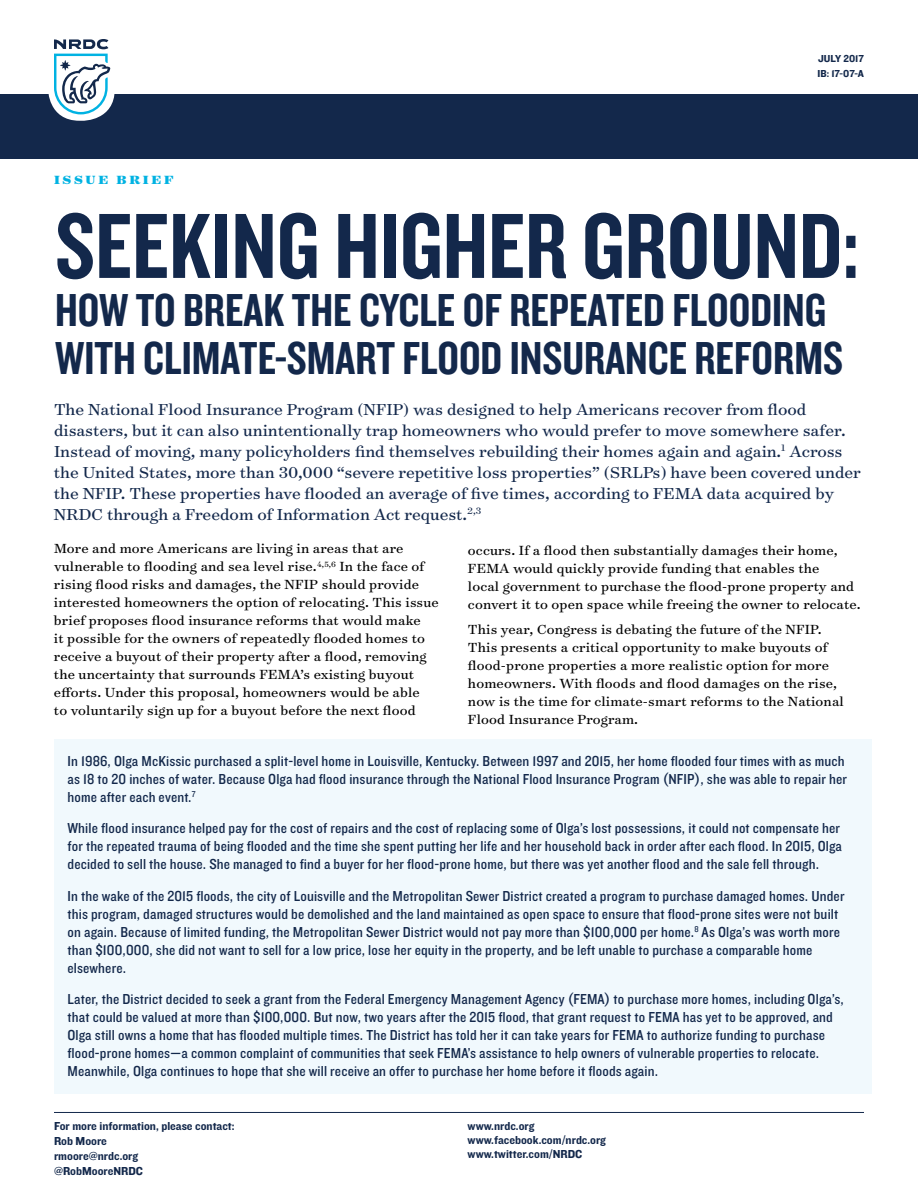
<style>
.page{position:relative;width:918px;height:1188px;background:#fff}
.page>*{position:absolute;margin:0;border:0;box-sizing:border-box;transform-origin:0 0}
.t1{font:96px "Knockout 49 Liteweight";color:#13284b}
.t2{font:48px/48px "Knockout 49 Liteweight";color:#13284b}
.t3{font:18px/21px "Surveyor Text";color:#13284b}
.t4{font:15px/18px "Knockout 30 Junior Welterwt";letter-spacing:.01em;color:#13284b}
.t5{font:15px/18px "Surveyor Text";letter-spacing:.01em;color:#000}
.t6{font:900 13.5px "Surveyor Text";letter-spacing:.2em;color:#00b2e2}
.t7{font:12px/15px "Knockout 51 Middleweight";color:#13284b}
.t8{font:10.5px/15px "Knockout 51 Middleweight";color:#13284b}
</style>
<div class="page">
<div style="left:54px;top:740px;width:817px;height:354px;background:#f1f9fd"></div>
<div style="left:0;top:94px;width:918px;height:65px;background:#13284b"></div>
<div style="left:48px;top:26px;width:67px;height:95px;background:#fff;border-radius:31px"></div>
<svg style="left:54px;top:39px;width:56px;height:75px"></svg>
<hr style="left:54px;top:1112px;width:810px;height:1px;background:#13284b">
<p class="t8" style="left:818px;top:51px;width:48px">JULY 2017<br>IB: 17-07-A</p>
<p class="t6" style="left:54px;top:170px;width:121px">ISSUE BRIEF</p>
<h1 class="t1" style="left:55px;top:185px;width:806px">SEEKING HIGHER GROUND:</h1>
<h2 class="t2" style="left:55px;top:284px;width:789px">HOW TO BREAK THE CYCLE OF REPEATED FLOODING<br>WITH CLIMATE-SMART FLOOD INSURANCE REFORMS</h2>
<p class="t3" style="left:54px;top:398px;width:808px">The National Flood Insurance Program (NFIP) was designed to help Americans recover from flood disasters, but it can also unintentionally trap homeowners who would prefer to move somewhere safer.<br>Instead of moving, many policyholders find themselves rebuilding their homes again and again.<sup>1</sup> Across the United States, more than 30,000 “severe repetitive loss properties” (SRLPs) have been covered under the NFIP. These properties have flooded an average of five times, according to FEMA data acquired by NRDC through a Freedom of Information Act request.<sup>2,3</sup></p>
<p class="t5" style="left:54px;top:539px;width:386px">More and more Americans are living in areas that are vulnerable to flooding and sea level rise.<sup>4,5,6</sup> In the face of rising flood risks and damages, the NFIP should provide interested homeowners the option of relocating. This issue brief proposes flood insurance reforms that would make<br>it possible for the owners of repeatedly flooded homes to receive a buyout of their property after a flood, removing the uncertainty that surrounds FEMA’s existing buyout efforts. Under this proposal, homeowners would be able<br>to voluntarily sign up for a buyout before the next flood</p>
<p class="t5" style="left:468px;top:541px;width:394px">occurs. If a flood then substantially damages their home, FEMA would quickly provide funding that enables the<br>local government to purchase the flood-prone property and convert it to open space while freeing the owner to relocate.</p>
<p class="t5" style="left:468px;top:620px;width:377px">This year, Congress is debating the future of the NFIP.<br>This presents a critical opportunity to make buyouts of flood-prone properties a more realistic option for more homeowners. With floods and flood damages on the rise, now is the time for climate-smart reforms to the National Flood Insurance Program.</p>
<p class="t4" style="left:67px;top:751px;width:781px">In 1986, Olga McKissic purchased a split-level home in Louisville, Kentucky. Between 1997 and 2015, her home flooded four times with as much as 18 to 20 inches of water. Because Olga had flood insurance through the National Flood Insurance Program (NFIP), she was able to repair her home after each event.<sup>7</sup></p>
<p class="t4" style="left:68px;top:819px;width:776px">While flood insurance helped pay for the cost of repairs and the cost of replacing some of Olga’s lost possessions, it could not compensate her for the repeated trauma of being flooded and the time she spent putting her life and her household back in order after each flood. In 2015, Olga decided to sell the house. She managed to find a buyer for her flood-prone home, but there was yet another flood and the sale fell through.</p>
<p class="t4" style="left:68px;top:886px;width:779px">In the wake of the 2015 floods, the city of Louisville and the Metropolitan Sewer District created a program to purchase damaged homes. Under this program, damaged structures would be demolished and the land maintained as open space to ensure that flood-prone sites were not built on again. Because of limited funding, the Metropolitan Sewer District would not pay more than $100,000 per home.<sup>8</sup> As Olga’s was worth more than $100,000, she did not want to sell for a low price, lose her equity in the property, and be left unable to purchase a comparable home elsewhere.</p>
<p class="t4" style="left:68px;top:990px;width:778px">Later, the District decided to seek a grant from the Federal Emergency Management Agency (FEMA) to purchase more homes, including Olga’s, that could be valued at more than $100,000. But now, two years after the 2015 flood, that grant request to FEMA has yet to be approved, and Olga still owns a home that has flooded multiple times. The District has told her it can take years for FEMA to authorize funding to purchase flood-prone homes—a common complaint of communities that seek FEMA’s assistance to help owners of vulnerable properties to relocate.<br>Meanwhile, Olga continues to hope that she will receive an offer to purchase her home before it floods again.</p>
<p class="t7" style="left:54px;top:1117px;width:182px">For more information, please contact:<br>Rob Moore<br>rmoore@nrdc.org<br>@RobMooreNRDC</p>
<p class="t7" style="left:468px;top:1118px;width:140px;line-height:14.4px">www.nrdc.org www.facebook.com/nrdc.org www.twitter.com/NRDC</p>
</div>
